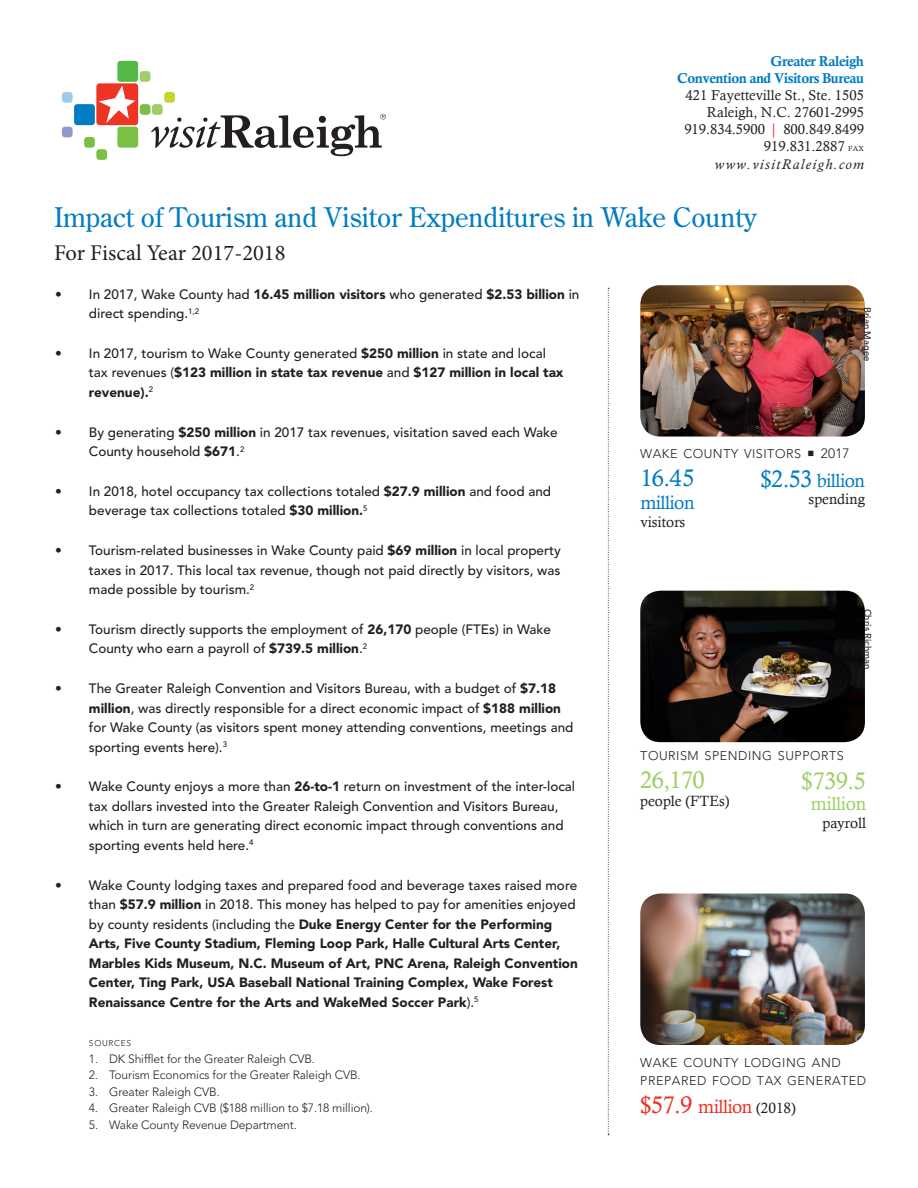
<style>
.page{position:relative;width:918px;height:1188px;background:#fff}
.page>*{position:absolute;margin:0;border:0;box-sizing:border-box;transform-origin:0 0}
.t1{font:27px "Century Old Style Std";color:#007cc2}
.t2{font:24px "Calisto";letter-spacing:-.03em;color:#9fce66}
.t3{font:24px "Calisto";color:#007cc2}
.t4{font:22.5px "Minion Pro";color:#231f20}
.t5{font:18.9px "Calisto";letter-spacing:-.03em;color:#007cc2}
.t6{font:18.9px "Calisto";letter-spacing:-.03em;color:#ef3122}
.t7{font:18.9px "Calisto";letter-spacing:-.02em;color:#9fce66}
.t8{font:14.85px "Calisto";color:#231f20}
.t9{font:14.25px "Calisto";color:#231f20}
.t10{font:14.25px "Calis MT Bol";letter-spacing:-.035em;color:#007cc2}
.t11{font:italic 14.25px "Calisto";letter-spacing:.1em;color:#231f20}
.t12{font:500 13.5px/19.5px "Avenir";color:#231f20}
.t13{font:900 13.5px/19.5px "Avenir";color:#231f20}
.t14{font:300 12.6px/18px "Avenir";letter-spacing:.045em;color:#231f20}
.sources{font:300 12px "Avenir";letter-spacing:-.01em;color:#231f20}
.body{font:500 9.45px "Avenir";color:#231f20}
.sources-2{font:300 8.4px "Avenir";letter-spacing:.085em;color:#231f20}
.s1{font-family:"Avenir";color:#ef3122}
.s2{font-size:7.35px}
.s3{font-weight:900}
.s4{font-weight:500}
.s5{font-size:13.5px}
.s6{font-size:24px}
.s7{font-size:14.85px;color:#231f20}
</style>
<div class="page">
<div style="left:96px;top:83px;width:42px;height:42px;background:#ee3524;border-radius:3px"></div>
<div style="left:140px;top:104px;width:10px;height:11px;background:#7ac143;border-radius:3px"></div>
<div style="left:62px;top:127px;width:11px;height:10px;background:#9398cc;border-radius:3px"></div>
<div style="left:62px;top:92px;width:11px;height:11px;background:#9fcbed;border-radius:3px"></div>
<div style="left:84px;top:137px;width:11px;height:11px;background:#7ac143;border-radius:3px"></div>
<div style="left:96px;top:149px;width:11px;height:11px;background:#7ac143;border-radius:3px"></div>
<div style="left:152px;top:104px;width:11px;height:11px;background:#a0cf67;border-radius:3px"></div>
<div style="left:164px;top:92px;width:11px;height:11px;background:#c1d82f;border-radius:3px"></div>
<div style="left:140px;top:71px;width:10px;height:11px;background:#a0cf67;border-radius:3px"></div>
<div style="left:117px;top:127px;width:21px;height:21px;background:#7ac143;border-radius:3px"></div>
<div style="left:74px;top:104px;width:21px;height:21px;background:#007dc3;border-radius:3px"></div>
<div style="left:117px;top:61px;width:21px;height:21px;background:#54b948;border-radius:3px"></div>
<svg style="left:99px;top:85px;width:36px;height:38px"></svg>
<svg style="left:151px;top:114px;width:235px;height:42px"></svg>
<img style="left:640px;top:591px;width:225px;height:151px">
<img style="left:640px;top:285px;width:225px;height:152px">
<img style="left:640px;top:894px;width:225px;height:151px">
<svg style="left:608px;top:288px;width:1px;height:847px"></svg>
<p class="t10" style="left:771px;top:53px;width:95px">Greater Raleigh</p>
<p class="t10" style="left:677px;top:70px;width:188px">Convention and Visitors Bureau</p>
<p class="t9" style="left:686px;top:87px;width:180px">421 Fayetteville St., Ste. 1505</p>
<p class="t9" style="left:707px;top:104px;width:159px">Raleigh, N.C. 27601-2995</p>
<p class="t9" style="left:684px;top:121px;width:181px">919.834.5900 <span class="s1">|</span> 800.849.8499</p>
<p class="t9" style="left:764px;top:138px;width:102px">919.831.2887 <span class="s2">fax</span></p>
<p class="t11" style="left:714px;top:155px;width:151px">www.visitRaleigh.com</p>
<p class="t1" style="left:54px;top:200px;width:705px">Impact of Tourism and Visitor Expenditures in Wake County</p>
<p class="t4" style="left:54px;top:238px;width:233px">For Fiscal Year 2017-2018</p>
<p class="t12" style="left:89px;top:285px;width:492px;text-indent:-34px">• In 2017, Wake County had <span class="s3">16.45 million visitors</span> who generated <span class="s3">$2.53 billion</span> in direct spending.<sup>1,2</sup></p>
<p class="t13" style="left:89px;top:343px;width:476px;text-indent:-34px"><span class="s4">• In 2017, tourism to Wake County generated</span> $250 million <span class="s4">in state and local tax revenues (</span>$123 million in state tax revenue <span class="s4">and</span> $127 million in local tax revenue).<sup>2</sup></p>
<p class="t12" style="left:89px;top:423px;width:470px;text-indent:-34px">• By generating <span class="s3">$250 million</span> in 2017 tax revenues, visitation saved each Wake<br>County household <span class="s3">$671</span>.<sup>2</sup></p>
<p class="t12" style="left:89px;top:482px;width:464px;text-indent:-34px">• In 2018, hotel occupancy tax collections totaled <span class="s3">$27.9 million</span> and food and beverage tax collections totaled <span class="s3">$30 million.</span><sup>5</sup></p>
<p class="t12" style="left:89px;top:541px;width:473px;text-align:justify;text-indent:-34px">• Tourism-related businesses in Wake County paid <span class="s3">$69 million</span> in local property taxes in 2017. This local tax revenue, though not paid directly by visitors, was made possible by tourism.<sup>2</sup></p>
<p class="t12" style="left:89px;top:620px;width:464px;text-indent:-34px">• Tourism directly supports the employment of <span class="s3">26,170</span> people (FTEs) in Wake<br>County who earn a payroll of <span class="s3">$739.5 million</span>.<sup>2</sup></p>
<p class="t12" style="left:89px;top:679px;width:486px;text-indent:-34px">• The Greater Raleigh Convention and Visitors Bureau, with a budget of <span class="s3">$7.18 million</span>, was directly responsible for a direct economic impact of <span class="s3">$188 million </span>for Wake County (as visitors spent money attending conventions, meetings and sporting events here).<sup>3</sup></p>
<p class="t12" style="left:89px;top:777px;width:488px;text-indent:-34px">• Wake County enjoys a more than <span class="s3">26-to-1</span> return on investment of the inter-local tax dollars invested into the Greater Raleigh Convention and Visitors Bureau, which in turn are generating direct economic impact through conventions and sporting events held here.<sup>4</sup></p>
<p class="t13" style="left:89px;top:875px;width:490px;text-indent:-34px"><span class="s4">• Wake County lodging taxes and prepared food and beverage taxes raised more than</span> $57.9 million <span class="s4">in 2018. This money has helped to pay for amenities enjoyed by county residents (including the</span> Duke Energy Center for the Performing Arts, Five County Stadium, Fleming Loop Park, Halle Cultural Arts Center, Marbles Kids Museum, N.C. Museum of Art, PNC Arena, Raleigh Convention Center, Ting Park, USA Baseball National Training Complex, Wake Forest Renaissance Centre for the Arts and WakeMed Soccer Park<span class="s4">).</span><sup>5</sup></p>
<p class="sources-2" style="left:89px;top:1039px;width:44px">SOURCES</p>
<p class="sources" style="left:89px;top:1052px;width:228px">1. DK Shifflet for the Greater Raleigh CVB.</p>
<p class="sources" style="left:89px;top:1068px;width:273px">2. Tourism Economics for the Greater Raleigh CVB.</p>
<p class="sources" style="left:89px;top:1085px;width:132px">3. Greater Raleigh CVB.</p>
<p class="sources" style="left:89px;top:1101px;width:286px">4. Greater Raleigh CVB ($188 million to $7.18 million).</p>
<p class="sources" style="left:89px;top:1118px;width:209px">5. Wake County Revenue Department.</p>
<p class="body" style="left:873px;top:307px;width:56px;rotate:90deg">Brian Magee</p>
<p class="t14" style="left:640px;top:445px;width:211px">WAKE COUNTY VISITORS ▪ <span class="s5">2017</span></p>
<p class="t3" style="left:640px;top:464px;width:56px">16.45</p>
<p class="t5" style="left:640px;top:492px;width:56px">million</p>
<p class="t8" style="left:640px;top:513px;width:46px">visitors</p>
<p class="t5" style="left:760px;top:469px;width:106px"><span class="s6">$2.53</span> billion</p>
<p class="t8" style="left:809px;top:491px;width:58px">spending</p>
<p class="body" style="left:873px;top:609px;width:62px;rotate:90deg">Chris Richman</p>
<p class="t14" style="left:640px;top:747px;width:205px">TOURISM SPENDING SUPPORTS</p>
<p class="t2" style="left:640px;top:766px;width:66px">26,170</p>
<p class="t8" style="left:640px;top:793px;width:91px">people (FTEs)</p>
<p class="t2" style="left:801px;top:767px;width:66px">$739.5</p>
<p class="t7" style="left:811px;top:792px;width:57px">million</p>
<p class="t8" style="left:822px;top:814px;width:45px">payroll</p>
<p class="t14" style="left:640px;top:1053px;width:228px">WAKE COUNTY LODGING AND<br>PREPARED FOOD TAX GENERATED</p>
<p class="t6" style="left:640px;top:1096px;width:157px"><span class="s6">$57.9</span> million <span class="s7">(2018)</span></p>
</div>
